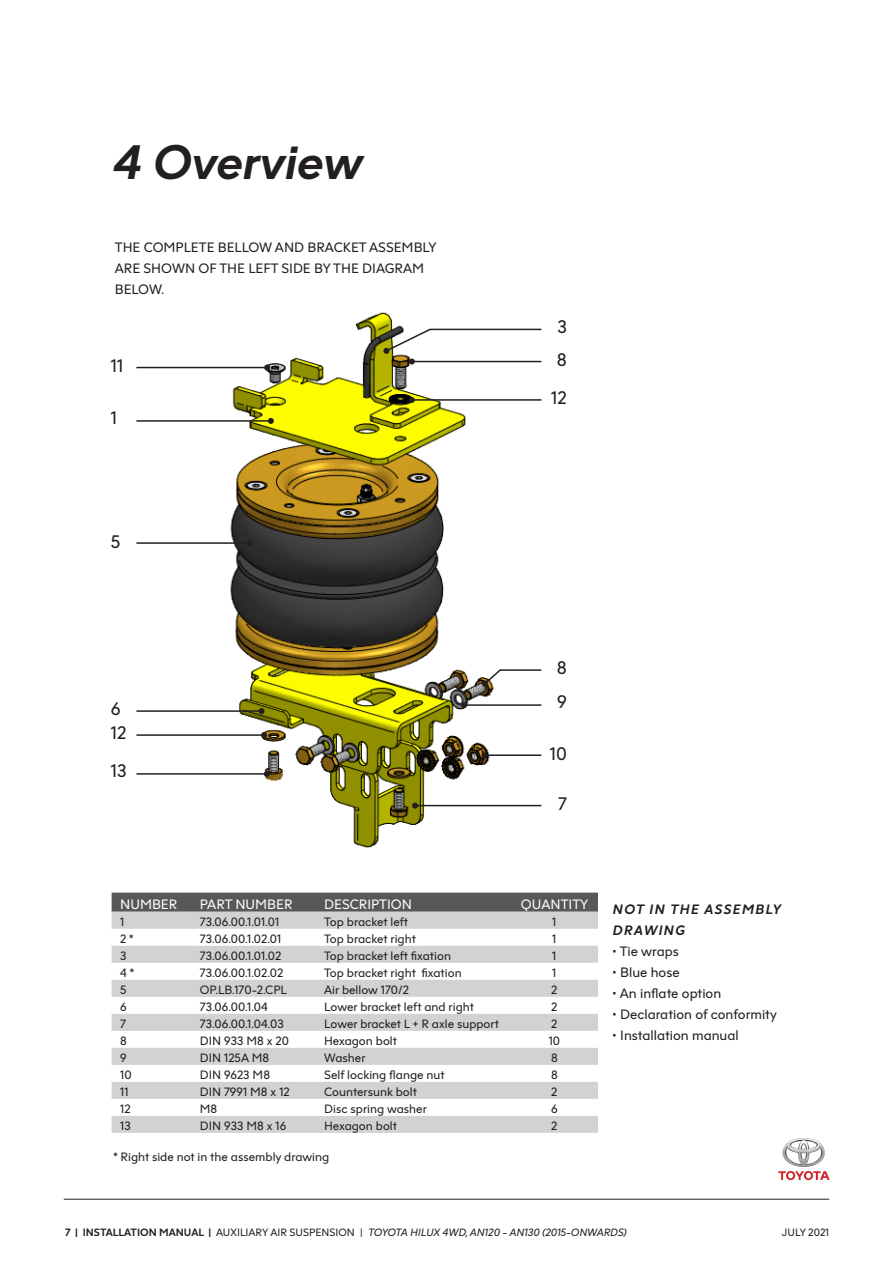
<style>
.page{position:relative;width:893px;height:1263px;background:#fff}
.page>*{position:absolute;margin:0;border:0;box-sizing:border-box;transform-origin:0 0}
.t1{font:italic 700 48px "Dunlop Sans";color:#231f20}
.t2{font:18px "Dunlop Sans";color:#231f20}
.Basistekst_-_9_pts{font:13.5px "Dunlop Sans";color:#231f20}
.INTRO_-_9pts_-_Regul{font:13.5px "Dunlop Sans";color:#231f20}
.t3{font:13.5px "Dunlop Sans";color:#fff}
.SUBKOP_-_9pts_-_Bold{font:italic 700 13.5px/21px "Dunlop Sans";letter-spacing:.1em;color:#231f20}
.t4{font:12px "Dunlop Sans";color:#231f20}
.t5{font:italic 10.5px "Dunlop Sans";color:#231f20}
.t6{font:10.5px "Dunlop Sans";color:#231f20}
.s1{font-weight:700;font-style:normal}
.s2{font-style:normal}
</style>
<div class="page">
<div style="left:112px;top:893px;width:486px;height:19px;background:#57585a"></div>
<svg style="left:112px;top:912px;width:486px;height:221px;fill:#d1d2d4"></svg>
<img style="left:221px;top:312px;width:280px;height:536px">
<hr style="left:136px;top:367px;width:131px;height:1px;background:#231f20">
<svg style="left:264px;top:365px;width:6px;height:6px"></svg>
<hr style="left:136px;top:420px;width:135px;height:2px;background:#231f20">
<svg style="left:268px;top:418px;width:6px;height:6px"></svg>
<hr style="left:136px;top:710px;width:125px;height:2px;background:#231f20">
<svg style="left:258px;top:708px;width:6px;height:6px"></svg>
<hr style="left:136px;top:773px;width:131px;height:2px;background:#231f20">
<svg style="left:264px;top:771px;width:6px;height:6px"></svg>
<hr style="left:412px;top:399px;width:129px;height:2px;background:#231f20">
<svg style="left:409px;top:397px;width:6px;height:6px"></svg>
<hr style="left:484px;top:754px;width:57px;height:2px;background:#231f20">
<svg style="left:481px;top:752px;width:6px;height:6px"></svg>
<hr style="left:415px;top:805px;width:126px;height:1px;background:#231f20">
<svg style="left:412px;top:803px;width:6px;height:6px"></svg>
<hr style="left:464px;top:704px;width:77px;height:2px;background:#231f20">
<svg style="left:461px;top:702px;width:6px;height:6px"></svg>
<hr style="left:136px;top:542px;width:114px;height:2px;background:#231f20">
<svg style="left:247px;top:540px;width:6px;height:6px"></svg>
<hr style="left:136px;top:734px;width:128px;height:2px;background:#231f20">
<svg style="left:261px;top:732px;width:6px;height:6px"></svg>
<svg style="left:383px;top:328px;width:159px;height:37px"></svg>
<svg style="left:482px;top:669px;width:60px;height:18px"></svg>
<hr style="left:64px;top:1199px;width:765px;height:1px;background:#231f20">
<img style="left:778px;top:1138px;width:52px;height:43px">
<p class="t1" style="left:112px;top:133px;width:251px">4 Overview</p>
<p class="INTRO_-_9pts_-_Regul" style="left:115px;top:239px;width:323px">THE COMPLETE BELLOW AND BRACKET ASSEMBLY</p>
<p class="INTRO_-_9pts_-_Regul" style="left:115px;top:260px;width:311px">ARE SHOWN OF THE LEFT SIDE BY THE DIAGRAM</p>
<p class="INTRO_-_9pts_-_Regul" style="left:115px;top:281px;width:51px">BELOW.</p>
<p class="t2" style="left:111px;top:355px;width:14px">11</p>
<p class="t2" style="left:111px;top:408px;width:8px">1</p>
<p class="t2" style="left:111px;top:531px;width:11px">5</p>
<p class="t2" style="left:557px;top:316px;width:11px">3</p>
<p class="t2" style="left:557px;top:349px;width:12px">8</p>
<p class="t2" style="left:551px;top:387px;width:17px">12</p>
<p class="t2" style="left:111px;top:698px;width:11px">6</p>
<p class="t2" style="left:111px;top:722px;width:17px">12</p>
<p class="t2" style="left:111px;top:760px;width:17px">13</p>
<p class="t2" style="left:557px;top:657px;width:12px">8</p>
<p class="t2" style="left:557px;top:691px;width:11px">9</p>
<p class="t2" style="left:550px;top:743px;width:19px">10</p>
<p class="t2" style="left:558px;top:793px;width:10px">7</p>
<p class="t3" style="left:120px;top:896px;width:59px">NUMBER</p>
<p class="t3" style="left:200px;top:896px;width:94px">PART NUMBER</p>
<p class="t3" style="left:324px;top:896px;width:89px">DESCRIPTION</p>
<p class="t3" style="left:521px;top:896px;width:69px">QUANTITY</p>
<p class="t4" style="left:120px;top:915px;width:6px">1</p>
<p class="t4" style="left:200px;top:915px;width:81px">73.06.00.1.01.01</p>
<p class="t4" style="left:324px;top:915px;width:85px">Top bracket left</p>
<p class="t4" style="left:552px;top:915px;width:6px">1</p>
<p class="t4" style="left:120px;top:932px;width:15px">2 *</p>
<p class="t4" style="left:200px;top:932px;width:83px">73.06.00.1.02.01</p>
<p class="t4" style="left:324px;top:932px;width:93px">Top bracket right</p>
<p class="t4" style="left:552px;top:932px;width:6px">1</p>
<p class="t4" style="left:120px;top:949px;width:8px">3</p>
<p class="t4" style="left:200px;top:949px;width:83px">73.06.00.1.01.02</p>
<p class="t4" style="left:324px;top:949px;width:128px">Top bracket left fixation</p>
<p class="t4" style="left:552px;top:949px;width:6px">1</p>
<p class="t4" style="left:120px;top:966px;width:16px">4 *</p>
<p class="t4" style="left:200px;top:966px;width:85px">73.06.00.1.02.02</p>
<p class="t4" style="left:324px;top:966px;width:139px">Top bracket right fixation</p>
<p class="t4" style="left:552px;top:966px;width:6px">1</p>
<p class="t4" style="left:120px;top:983px;width:8px">5</p>
<p class="t4" style="left:200px;top:983px;width:89px">OP.LB.170-2.CPL</p>
<p class="t4" style="left:324px;top:983px;width:86px">Air bellow 170/2</p>
<p class="t4" style="left:551px;top:983px;width:8px">2</p>
<p class="t4" style="left:120px;top:1000px;width:8px">6</p>
<p class="t4" style="left:200px;top:1000px;width:70px">73.06.00.1.04</p>
<p class="t4" style="left:324px;top:1000px;width:151px">Lower bracket left and right</p>
<p class="t4" style="left:551px;top:1000px;width:8px">2</p>
<p class="t4" style="left:120px;top:1017px;width:7px">7</p>
<p class="t4" style="left:200px;top:1017px;width:85px">73.06.00.1.04.03</p>
<p class="t4" style="left:324px;top:1017px;width:176px">Lower bracket L + R axle support</p>
<p class="t4" style="left:551px;top:1017px;width:8px">2</p>
<p class="t4" style="left:120px;top:1034px;width:8px">8</p>
<p class="t4" style="left:200px;top:1034px;width:91px">DIN 933 M8 x 20</p>
<p class="t4" style="left:324px;top:1034px;width:74px">Hexagon bolt</p>
<p class="t4" style="left:549px;top:1034px;width:13px">10</p>
<p class="t4" style="left:120px;top:1051px;width:8px">9</p>
<p class="t4" style="left:200px;top:1051px;width:71px">DIN 125A M8</p>
<p class="t4" style="left:324px;top:1051px;width:43px">Washer</p>
<p class="t4" style="left:551px;top:1051px;width:8px">8</p>
<p class="t4" style="left:120px;top:1068px;width:13px">10</p>
<p class="t4" style="left:200px;top:1068px;width:72px">DIN 9623 M8</p>
<p class="t4" style="left:324px;top:1068px;width:122px">Self locking flange nut</p>
<p class="t4" style="left:551px;top:1068px;width:8px">8</p>
<p class="t4" style="left:120px;top:1085px;width:10px">11</p>
<p class="t4" style="left:200px;top:1085px;width:91px">DIN 7991 M8 x 12</p>
<p class="t4" style="left:324px;top:1085px;width:94px">Countersunk bolt</p>
<p class="t4" style="left:551px;top:1085px;width:8px">2</p>
<p class="t4" style="left:120px;top:1102px;width:12px">12</p>
<p class="t4" style="left:200px;top:1102px;width:19px">M8</p>
<p class="t4" style="left:324px;top:1102px;width:104px">Disc spring washer</p>
<p class="t4" style="left:551px;top:1102px;width:8px">6</p>
<p class="t4" style="left:120px;top:1119px;width:12px">13</p>
<p class="t4" style="left:200px;top:1119px;width:88px">DIN 933 M8 x 16</p>
<p class="t4" style="left:324px;top:1119px;width:74px">Hexagon bolt</p>
<p class="t4" style="left:551px;top:1119px;width:8px">2</p>
<p class="t4" style="left:113px;top:1150px;width:218px">* Right side not in the assembly drawing</p>
<p class="SUBKOP_-_9pts_-_Bold" style="left:612px;top:898px;width:170px">NOT IN THE ASSEMBLY<br>DRAWING</p>
<p class="Basistekst_-_9_pts" style="left:612px;top:943px;width:68px">• Tie wraps</p>
<p class="Basistekst_-_9_pts" style="left:612px;top:964px;width:69px">• Blue hose</p>
<p class="Basistekst_-_9_pts" style="left:612px;top:985px;width:111px">• An inflate option</p>
<p class="Basistekst_-_9_pts" style="left:612px;top:1006px;width:166px">• Declaration of conformity</p>
<p class="Basistekst_-_9_pts" style="left:612px;top:1027px;width:128px">• Installation manual</p>
<p class="t5" style="left:65px;top:1226px;width:563px"><span class="s1">7 | INSTALLATION MANUAL |</span> <span class="s2">AUXILIARY AIR SUSPENSION |</span> TOYOTA HILUX 4WD, AN120 - AN130 (2015-ONWARDS)</p>
<p class="t6" style="left:782px;top:1226px;width:49px">JULY 2021</p>
</div>
